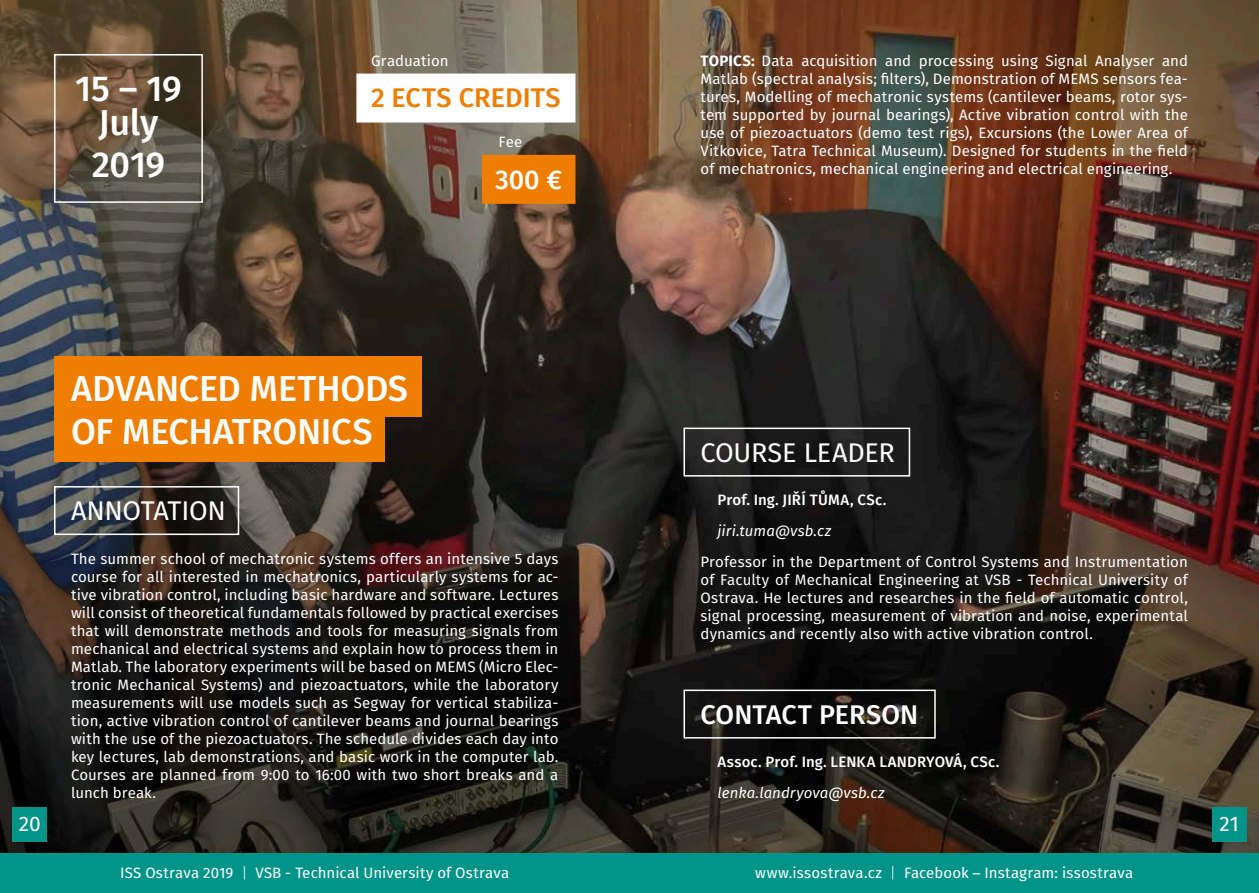
<style>
.page{position:relative;width:1259px;height:893px;background:#fff}
.page>*{position:absolute;margin:0;border:0;box-sizing:border-box;transform-origin:0 0}
.t1{font:500 36px/43.2px "Fira Sans";letter-spacing:-.01em;color:#fff}
.t2{font:27px "Fira Sans";letter-spacing:-.01em;color:#fff}
.t3{font:500 27px "Fira Sans";color:#fff}
.t4{font:500 27px "Fira Sans";letter-spacing:.005em;color:#ef7d00}
.t5{font:21px "Fira Sans";color:#fff}
.t6{font:15px/18px "Fira Sans";letter-spacing:.005em;color:#fff;text-align:justify}
.t7{font:500 15px "Fira Sans";letter-spacing:.01em;color:#fff}
.t8{font:italic 15px "Fira Sans";letter-spacing:.005em;color:#fff}
.s1{font-weight:700}
.s2{font-weight:300}
.s3{font-family:"Helvetica Neue LT Pro"}
</style>
<div class="page">
<img style="left:0;top:0;width:1259px;height:854px">
<div style="left:54px;top:356px;width:367px;height:60px;background:#ef7d00"></div>
<div style="left:54px;top:402px;width:330px;height:60px;background:#ef7d00"></div>
<div style="left:54px;top:54px;width:149px;height:149px;border:2px solid #fff"></div>
<div style="left:54px;top:486px;width:185px;height:49px;border:2px solid #fff"></div>
<div style="left:683px;top:428px;width:227px;height:49px;border:2px solid #fff"></div>
<div style="left:683px;top:690px;width:252px;height:49px;border:2px solid #fff"></div>
<div style="left:356px;top:74px;width:219px;height:49px;background:#fff;border:2px solid #fff"></div>
<div style="left:482px;top:155px;width:93px;height:49px;background:#ef7d00"></div>
<div style="left:0;top:854px;width:1259px;height:39px;background:#009488"></div>
<div style="left:13px;top:807px;width:34px;height:34px;background:#009488"></div>
<div style="left:1212px;top:807px;width:34px;height:34px;background:#009488"></div>
<h1 class="t1" style="left:75px;top:75px;width:108px;line-height:33.6px;text-align:center">15 ― 19<br>July</h1>
<h1 class="t1" style="left:92px;top:145px;width:75px">2019</h1>
<p class="t6" style="left:371px;top:53px;width:79px">Graduation</p>
<h2 class="t4" style="left:371px;top:79px;width:191px">2 ECTS CREDITS</h2>
<p class="t6" style="left:498px;top:134px;width:26px">Fee</p>
<h2 class="t3" style="left:495px;top:160px;width:69px">300 €</h2>
<h1 class="t1" style="left:71px;top:369px;width:338px">ADVANCED METHODS<br>OF MECHATRONICS</h1>
<h2 class="t2" style="left:71px;top:492px;width:156px">ANNOTATION</h2>
<p class="t6" style="left:71px;top:551px;width:489px">The summer school of mechatronic systems offers an intensive 5 days course for all interested in mechatronics, particularly systems for ac&shy;tive vibration control, including basic hardware and software. Lectures will consist of theoretical fundamentals followed by practical exercises that will demonstrate methods and tools for measuring signals from mechanical and electrical systems and explain how to process them in Matlab. The laboratory experiments will be based on MEMS (Micro Elec&shy;tronic Mechanical Systems) and piezoactuators, while the laboratory measurements will use models such as Segway for vertical stabiliza&shy;tion, active vibration control of cantilever beams and journal bearings with the use of the piezoactuators. The schedule divides each day into key lectures, lab demonstrations, and basic work in the computer lab.<br>Courses are planned from 9:00 to 16:00 with two short breaks and a lunch break.</p>
<p class="t6" style="left:700px;top:53px;width:489px"><span class="s1">TOPICS:</span> Data acquisition and processing using Signal Analyser and Matlab (spectral analysis; filters), Demonstration of MEMS sensors fea&shy;tures, Modelling of mechatronic systems (cantilever beams, rotor sys&shy;tem supported by journal bearings), Active vibration control with the use of piezoactuators (demo test rigs), Excursions (the Lower Area of Vitkovice, Tatra Technical Museum). Designed for students in the field of mechatronics, mechanical engineering and electrical engineering.</p>
<h2 class="t2" style="left:700px;top:433px;width:196px">COURSE LEADER</h2>
<p class="t7" style="left:717px;top:490px;width:170px">Prof. Ing. JIŘÍ TŮMA, CSc.</p>
<p class="t8" style="left:717px;top:520px;width:115px">jiri.tuma@vsb.cz</p>
<p class="t6" style="left:700px;top:554px;width:489px">Professor in the Department of Control Systems and Instrumentation of Faculty of Mechanical Engineering at VSB - Technical University of Ostrava. He lectures and researches in the field of automatic control, signal processing, measurement of vibration and noise, experimental dynamics and recently also with active vibration control.</p>
<h2 class="t3" style="left:700px;top:695px;width:219px">CONTACT PERSON</h2>
<p class="t7" style="left:717px;top:752px;width:283px">Assoc. Prof. Ing. LENKA LANDRYOVÁ, CSc.</p>
<p class="t8" style="left:717px;top:782px;width:169px">lenka.landryova@vsb.cz</p>
<h3 class="t5" style="left:19px;top:809px;width:23px">20</h3>
<h3 class="t5" style="left:1219px;top:809px;width:21px">21</h3>
<p class="t6" style="left:120px;top:865px;width:390px">ISS Ostrava 2019 <span class="s2">|</span> VSB - Technical University of Ostrava</p>
<p class="t6" style="left:755px;top:865px;width:379px">www.issostrava.cz <span class="s2">|</span> Facebook <span class="s3">–</span> Instagram: issostrava</p>
</div>
